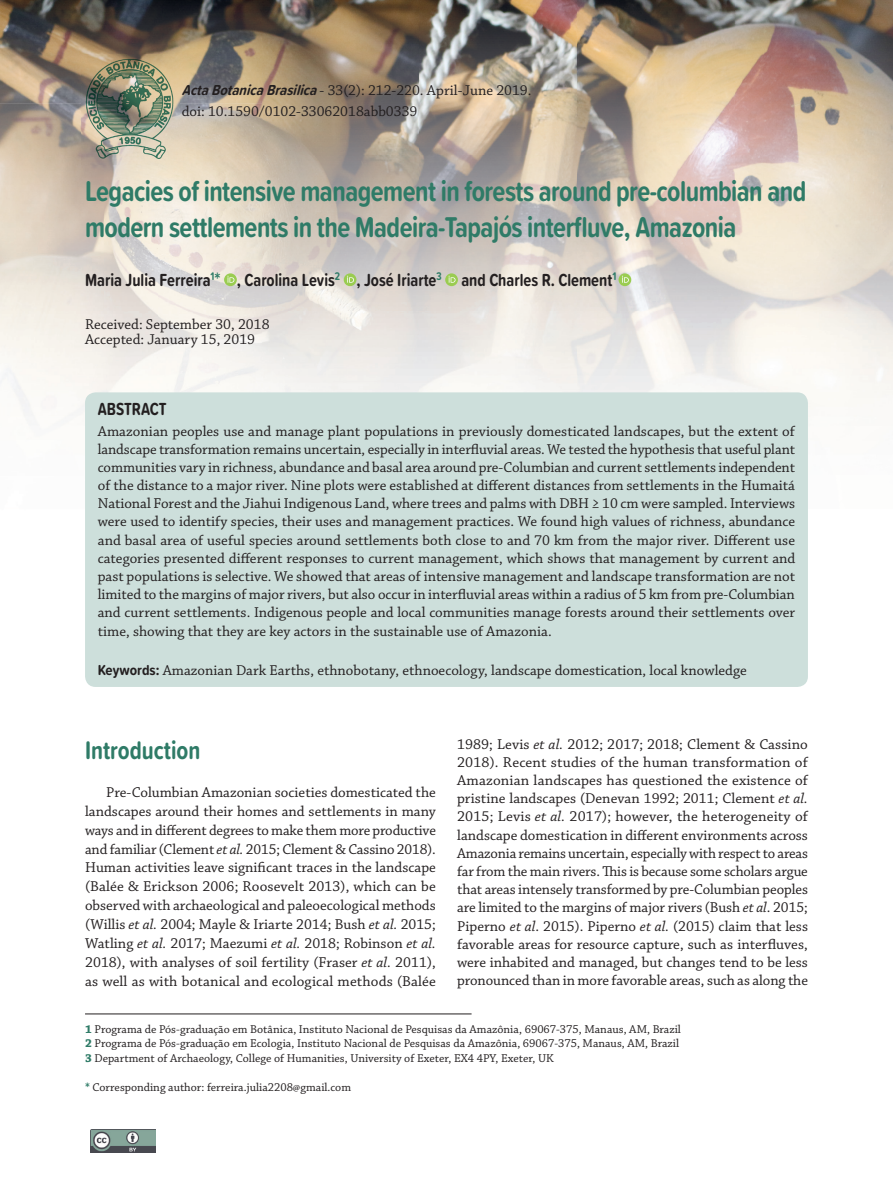
<style>
.page{position:relative;width:893px;height:1191px;background:#fff}
.page>*{position:absolute;margin:0;border:0;box-sizing:border-box;transform-origin:0 0}
.t1{font:700 29.7px/36.2px "Proxima Soft Cond";letter-spacing:-.02em;color:#2f7b67;scale:.91 1}
.t2{font:700 26.4px "Proxima Soft Cond";color:#2f7b67;scale:.91 1}
.t3{font:700 18.15px "Proxima Soft Cond";color:#231f20;scale:.91 1}
.t4{font:15px/18.1px "Chaparral Pro";color:#231f20;text-align:justify}
.t5{font:12px/14.4px "Chaparral Pro";color:#231f20}
.s1{font-family:"Proxima Soft Cond";font-weight:700;font-style:italic}
.s2{font-size:19.8px;color:#2f7b67}
.s3{font-family:"Proxima Soft Cond";font-weight:700}
.s4{font-style:italic}
.s5{font-weight:700;color:#2f7b67}
</style>
<div class="page">
<img style="left:0;top:0;width:262px;height:103px">
<img style="left:262px;top:0;width:631px;height:407px">
<img style="left:0;top:103px;width:105px;height:313px">
<img style="left:158px;top:103px;width:105px;height:289px">
<img style="left:105px;top:165px;width:53px;height:227px">
<div style="left:85px;top:392px;width:723px;height:295px;background:#cddfdb;border-radius:11px"></div>
<hr style="left:85px;top:1013px;width:387px;height:1px;background:#231f20">
<img style="left:91px;top:1129px;width:65px;height:23px">
<img style="left:82px;top:54px;width:98px;height:111px">
<svg style="left:224px;top:273px;width:13px;height:13px"></svg>
<svg style="left:227px;top:276px;width:7px;height:7px"></svg>
<div style="left:344px;top:273px;width:12px;height:13px;background:#9acc51;border-radius:50%"></div>
<svg style="left:347px;top:276px;width:7px;height:7px"></svg>
<svg style="left:445px;top:273px;width:13px;height:13px"></svg>
<svg style="left:449px;top:276px;width:7px;height:7px"></svg>
<svg style="left:618px;top:273px;width:13px;height:13px"></svg>
<svg style="left:622px;top:276px;width:7px;height:7px"></svg>
<p class="t4" style="left:182px;top:82px;width:351px"><span class="s1">ActaBotanicaBrasilica</span>- 33(2): 212-220. April-June 2019.</p>
<p class="t4" style="left:182px;top:103px;width:237px">doi: 10.1590/0102-33062018abb0339</p>
<h1 class="t1" style="left:85px;top:171px;width:794px">Legacies of intensive management in forests around pre-columbian and modern settlements in the Madeira-Tap ajós interfluve, Amazonia</h1>
<p class="t3" style="left:85px;top:266px;width:585px">Maria Julia Ferreira<sup>1</sup><span class="s2">*</span> , Carolina Levis<sup>2</sup> , José Iriarte<sup>3</sup> and Charles R. Clement<sup>1</sup></p>
<p class="t4" style="left:85px;top:317px;width:186px;line-height:15.1px">Received: September 30, 2018<br>Accepted: January 15, 2019</p>
<p class="t3" style="left:98px;top:395px;width:77px">ABSTRACT</p>
<p class="t4" style="left:98px;top:422px;width:699px">Amazonian peoples use and manage plant populations in previously domesticated landscapes, but the extent of landscape transformation remains uncertain, especially in interfluvial areas. We tested the hypothesis that useful plant communities vary in richness, abundance and basal area around pre-Columbian and current settlements independent of the distance to a major river. Nine plots were established at different distances from settlements in the Humaitá National Forest and the Jiahui Indigenous Land, where trees and palms with DBH ≥ 10 cm were sampled. Interviews were used to identify species, their uses and management practices. We found high values of richness, abundance and basal area of useful species around settlements both close to and 70 km from the major river. Different use categories presented different responses to current management, which shows that management by current and past populations is selective. We showed that areas of intensive management and landscape transformation are not limited to the margins of major rivers, but also occur in interfluvial areas within a radius of 5 km from pre-Columbian and current settlements. Indigenous people and local communities manage forests around their settlements over time, showing that they are key actors in the sustainable use of Amazonia.</p>
<p class="t4" style="left:98px;top:662px;width:650px"><span class="s3">Keywords:</span> Amazonian Dark Earths, ethnobotany, ethnoecology, landscape domestication, local knowledge</p>
<p class="t4" style="left:457px;top:735px;width:352px">1989; Levis <span class="s4">et al.</span> 2012; 2017; 2018; Clement &amp; Cassino 2018). Recent studies of the human transformation of Amazonian landscapes has questioned the existence of pristine landscapes (Denevan 1992; 2011; Clement <span class="s4">et al.<br></span>2015; Levis <span class="s4">et al.</span> 2017); however, the heterogeneity of landscape domestication in different environments across Amazonia remains uncertain, especially with respect to areas far from the main rivers. This is because some scholars argue that areas intensely transformed by pre-Columbian peoples are limited to the margins of major rivers (Bush <span class="s4">et al</span>. 2015; Piperno <span class="s4">et al</span>. 2015). Piperno <span class="s4">et al.</span> (2015) claim that less favorable areas for resource capture, such as interfluves, were inhabited and managed, but changes tend to be less pronounced than in more favorable areas, such as along the</p>
<p class="t5" style="left:85px;top:1022px;width:597px"><span class="s5">1</span> Programa de Pós-graduação em Botânica, Instituto Nacional de Pesquisas da Amazônia, 69067-375, Manaus, AM, Brazil<br><span class="s5">2</span> Programa de Pós-graduação em Ecologia, Instituto Nacional de Pesquisas da Amazônia, 69067-375, Manaus, AM, Brazil<br><span class="s5">3</span> Department of Archaeology, College of Humanities, University of Exeter, EX4 4PY, Exeter, UK</p>
<p class="t5" style="left:85px;top:1080px;width:268px"><span class="s5">*</span> Corresponding author: ferreira.julia2208@gmail.com</p>
<h2 class="t2" style="left:85px;top:731px;width:128px">Introduction</h2>
<p class="t4" style="left:85px;top:783px;width:352px;line-height:18.9px;text-indent:21px">Pre-Columbian Amazonian societies domesticated the landscapes around their homes and settlements in many ways and in different degrees to make them more productive and familiar (Clement <span class="s4">et al.</span> 2015; Clement &amp; Cassino 2018).<br>Human activities leave significant traces in the landscape (Balée &amp; Erickson 2006; Roosevelt 2013), which can be observed with archaeological and paleoecological methods (Willis <span class="s4">et al.</span> 2004; Mayle &amp; Iriarte 2014; Bush <span class="s4">et al.</span> 2015; Watling <span class="s4">et al.</span> 2017; Maezumi <span class="s4">et al.</span> 2018; Robinson <span class="s4">et al.<br></span>2018), with analyses of soil fertility (Fraser <span class="s4">et al.</span> 2011), as well as with botanical and ecological methods (Balée</p>
</div>
